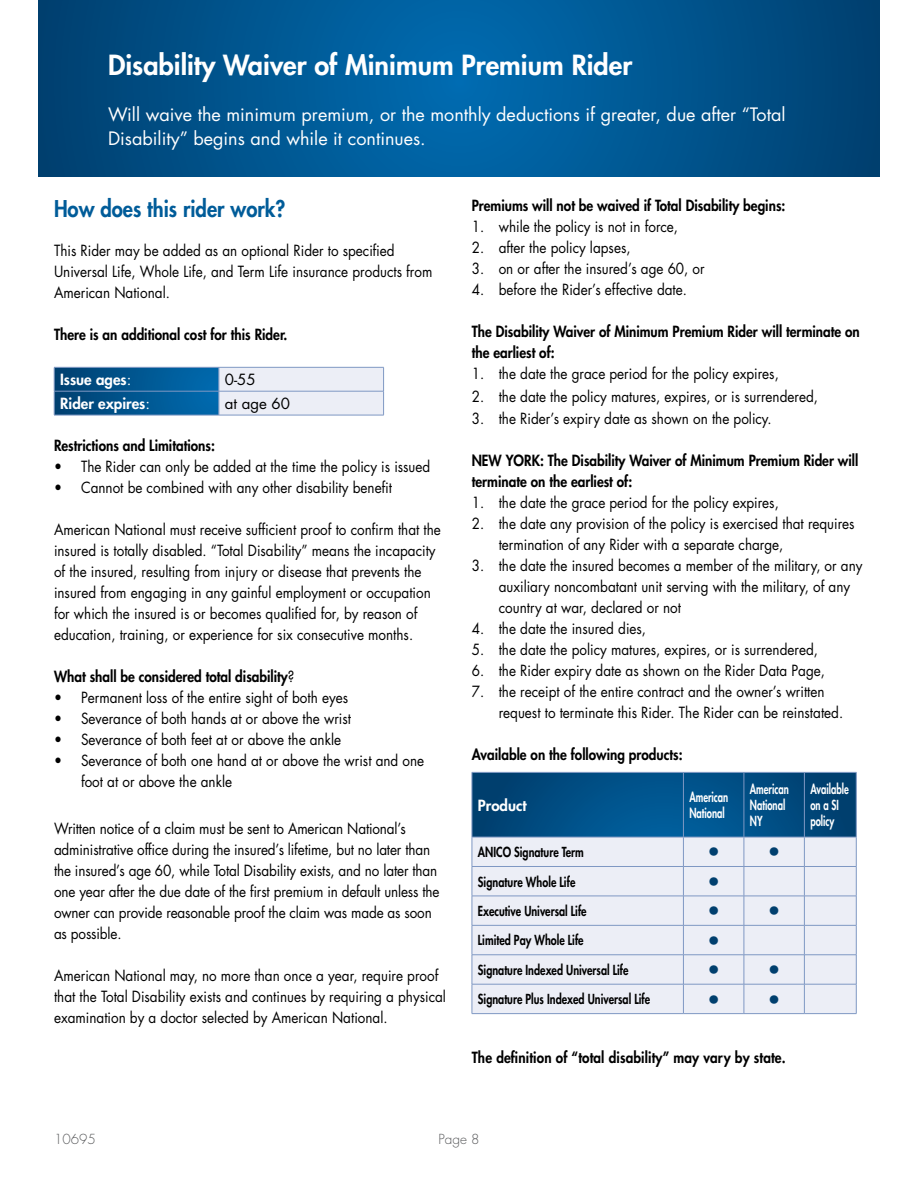
<style>
.page{position:relative;width:918px;height:1188px;background:#fff}
.page>*{position:absolute;margin:0;border:0;box-sizing:border-box;transform-origin:0 0}
.t1{font:800 27px "Futura";color:#fff}
.t2{font:800 22.5px "Futura";color:#005c99;scale:.9 1}
.t3{font:22.5px "Futura";color:#003f6e}
.t4{font:18px/24px "Futura";color:#fff}
.t5{font:15px/21px "Futura";color:#000;scale:.9 1}
.t6{font:800 15px/21px "Futura";color:#000;scale:.9 1}
.t7{font:800 15px "Futura";color:#fff}
.t8{font:15px "Futura";color:#000}
.t9{font:800 13.5px "Futura";color:#000;scale:.8 1}
.t10{font:800 13.5px/16.2px "Futura";color:#fff;scale:.7 1}
.t11{font:300 13.5px "Futura";color:#58595b}
.s1{font-weight:400}
</style>
<div class="page">
<svg style="left:39px;top:0;width:840px;height:176px;background:#00558f"></svg>
<svg style="left:54px;top:367px;width:330px;height:48px;background:#77a1c3"></svg>
<hr style="left:54px;top:415px;width:165px;height:1px;background:#7f98c3">
<hr style="left:219px;top:415px;width:165px;height:1px;background:#7f98c3">
<hr style="left:472px;top:1013px;width:211px;height:1px;background:#7f98c3">
<hr style="left:683px;top:1013px;width:61px;height:1px;background:#7f98c3">
<hr style="left:744px;top:1013px;width:60px;height:1px;background:#7f98c3">
<hr style="left:804px;top:1013px;width:52px;height:1px;background:#7f98c3">
<svg style="left:472px;top:772px;width:385px;height:241px;background:#aac0d5"></svg>
<h1 class="t1" style="left:108px;top:48px;width:526px">Disability Waiver of Minimum Premium Rider</h1>
<p class="t4" style="left:108px;top:103px;width:679px">Will waive the minimum premium, or the monthly deductions if greater, due after “Total<br>Disability” begins and while it continues.</p>
<h2 class="t2" style="left:54px;top:195px;width:259px">How does this rider work?</h2>
<p class="t5" style="left:54px;top:240px;width:422px">This Rider may be added as an optional Rider to specified<br>Universal Life, Whole Life, and Term Life insurance products from<br>American National.</p>
<p class="t6" style="left:54px;top:324px;width:261px">There is an additional cost for this Rider.</p>
<p class="t7" style="left:60px;top:370px;width:73px">Issue ages<span class="s1">:</span></p>
<p class="t8" style="left:225px;top:370px;width:32px">0-55</p>
<p class="t7" style="left:60px;top:394px;width:91px">Rider expires<span class="s1">:</span></p>
<p class="t8" style="left:225px;top:394px;width:67px">at age 60</p>
<p class="t6" style="left:54px;top:435px;width:180px">Restrictions and Limitations:</p>
<p class="t5" style="left:54px;top:456px;width:420px">• The Rider can only be added at the time the policy is issued</p>
<p class="t5" style="left:54px;top:477px;width:377px">• Cannot be combined with any other disability benefit</p>
<p class="t5" style="left:54px;top:519px;width:431px">American National must receive sufficient proof to confirm that the insured is totally disabled. “Total Disability” means the incapacity of the insured, resulting from injury or disease that prevents the insured from engaging in any gainful employment or occupation for which the insured is or becomes qualified for, by reason of education, training, or experience for six consecutive months.</p>
<p class="t6" style="left:54px;top:666px;width:269px">What shall be considered total disability<span class="s1">?</span></p>
<p class="t5" style="left:54px;top:687px;width:328px">• Permanent loss of the entire sight of both eyes</p>
<p class="t5" style="left:54px;top:708px;width:332px">• Severance of both hands at or above the wrist</p>
<p class="t5" style="left:54px;top:729px;width:321px">• Severance of both feet at or above the ankle</p>
<p class="t5" style="left:81px;top:750px;width:383px;text-indent:-27px">• Severance of both one hand at or above the wrist and one foot at or above the ankle</p>
<p class="t5" style="left:54px;top:818px;width:430px">Written notice of a claim must be sent to American National’s administrative office during the insured’s lifetime, but no later than the insured’s age 60, while Total Disability exists, and no later than one year after the due date of the first premium in default unless the owner can provide reasonable proof the claim was made as soon as possible.</p>
<p class="t5" style="left:54px;top:965px;width:437px">American National may, no more than once a year, require proof that the Total Disability exists and continues by requiring a physical examination by a doctor selected by American National.</p>
<p class="t6" style="left:472px;top:195px;width:350px">Premiums will not be waived if Total Disability begins:</p>
<p class="t5" style="left:472px;top:216px;width:231px">1. while the policy is not in force,</p>
<p class="t5" style="left:472px;top:237px;width:178px">2. after the policy lapses,</p>
<p class="t5" style="left:472px;top:258px;width:260px">3. on or after the insured’s age 60, or</p>
<p class="t5" style="left:472px;top:279px;width:241px">4. before the Rider’s effective date.</p>
<p class="t6" style="left:472px;top:321px;width:433px">The Disability Waiver of Minimum Premium Rider will terminate on the earliest of:</p>
<p class="t5" style="left:472px;top:363px;width:343px">1. the date the grace period for the policy expires,</p>
<p class="t5" style="left:472px;top:386px;width:386px">2. the date the policy matures, expires, or is surrendered,</p>
<p class="t5" style="left:472px;top:408px;width:335px">3. the Rider’s expiry date as shown on the policy.</p>
<p class="t6" style="left:472px;top:450px;width:431px">NEW YORK: The Disability Waiver of Minimum Premium Rider will terminate on the earliest of:</p>
<p class="t5" style="left:472px;top:492px;width:343px">1. the date the grace period for the policy expires,</p>
<p class="t5" style="left:499px;top:513px;width:397px;text-indent:-27px">2. the date any provision of the policy is exercised that requires termination of any Rider with a separate charge,</p>
<p class="t5" style="left:499px;top:555px;width:406px;text-indent:-27px">3. the date the insured becomes a member of the military, or any auxiliary noncombatant unit serving with the military, of any country at war, declared or not</p>
<p class="t5" style="left:472px;top:618px;width:195px">4. the date the insured dies,</p>
<p class="t5" style="left:472px;top:639px;width:386px">5. the date the policy matures, expires, or is surrendered,</p>
<p class="t5" style="left:472px;top:660px;width:394px">6. the Rider expiry date as shown on the Rider Data Page,</p>
<p class="t5" style="left:499px;top:681px;width:384px;text-indent:-27px">7. the receipt of the entire contract and the owner’s written request to terminate this Rider. The Rider can be reinstated.</p>
<p class="t6" style="left:472px;top:744px;width:236px">Available on the following products:</p>
<p class="t7" style="left:478px;top:796px;width:50px">Product</p>
<p class="t10" style="left:689px;top:789px;width:57px">American<br>National</p>
<p class="t10" style="left:750px;top:781px;width:57px">American<br>National<br>NY</p>
<p class="t10" style="left:810px;top:781px;width:56px">Available on a SI policy</p>
<p class="t9" style="left:478px;top:844px;width:134px">ANICO Signature Term</p>
<h2 class="t3" style="left:707px;top:838px;width:75px">• •</h2>
<p class="t9" style="left:478px;top:873px;width:123px">Signature Whole Life</p>
<h2 class="t3" style="left:707px;top:867px;width:15px">•</h2>
<p class="t9" style="left:478px;top:902px;width:137px">Executive Universal Life</p>
<h2 class="t3" style="left:707px;top:897px;width:75px">• •</h2>
<p class="t9" style="left:478px;top:932px;width:134px">Limited Pay Whole Life</p>
<h2 class="t3" style="left:707px;top:926px;width:15px">•</h2>
<p class="t9" style="left:478px;top:961px;width:190px">Signature Indexed Universal Life</p>
<h2 class="t3" style="left:707px;top:956px;width:75px">• •</h2>
<p class="t9" style="left:478px;top:991px;width:217px">Signature Plus Indexed Universal Life</p>
<h2 class="t3" style="left:707px;top:985px;width:75px">• •</h2>
<p class="t6" style="left:472px;top:1047px;width:350px">The definition of “total disability” may vary by state.</p>
<p class="t11" style="left:54px;top:1131px;width:43px">10695</p>
<p class="t11" style="left:438px;top:1131px;width:43px">Page 8</p>
</div>
